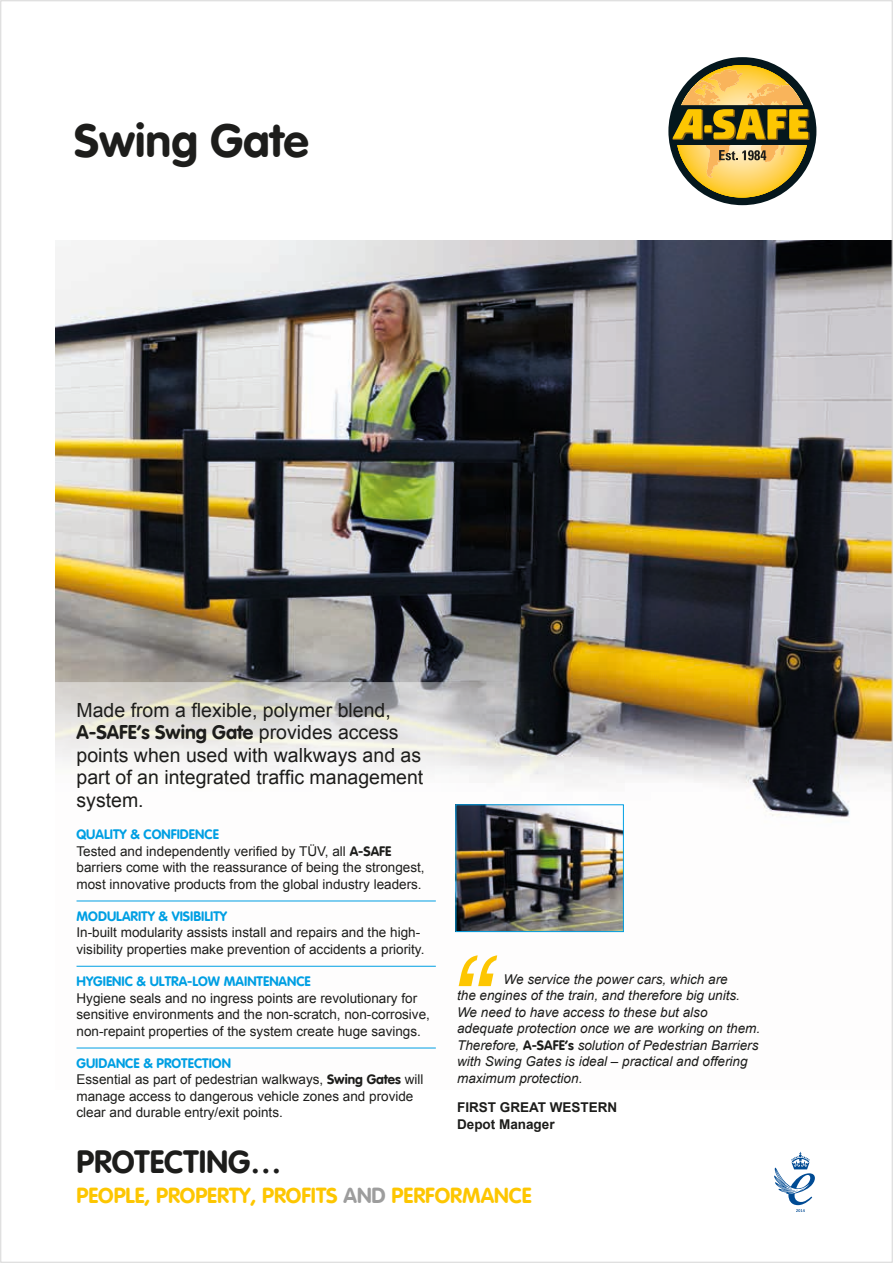
<style>
.page{position:relative;width:893px;height:1263px;background:#fff}
.page>*{position:absolute;margin:0;border:0;box-sizing:border-box;transform-origin:0 0}
.t1{font:italic 125.4px "Arial";color:#fdc601}
.t2{font:46.5px "VAG Rounded Bold";color:#1d1d1b}
.t3{font:31.65px "VAG Rounded Bold";color:#1d1d1b}
.t4{font:21.45px "VAG Rounded Bold";color:#fdc601}
.t5{font:19.5px/22.5px "Arial";color:#1d1d1b;text-align:justify}
.t6{font:19.5px "VAG Rounded Bold";color:#1d1d1b}
.t7{font:13.5px/16.5px "Arial";color:#1d1d1b}
.t8{font:italic 13.5px/16.5px "Arial";color:#1d1d1b}
.t9{font:13.5px "VAG Rounded Bold";color:#009fe3}
.t10{font:700 13.5px/16.5px "Arial";color:#1d1d1b}
.s1{font-family:"Arial"}
.s2{font-family:"VAG Rounded Bold"}
.s3{font-family:"VAG Rounded Bold";font-style:normal}
.s4{color:#9d9d9d}
</style>
<div class="page">
<img style="left:55px;top:240px;width:836px;height:809px">
<svg style="left:55px;top:682px;width:497px;height:172px"></svg>
<div style="left:668px;top:57px;width:148px;height:148px;background:#05171d;border-radius:50%"></div>
<svg style="left:676px;top:65px;width:132px;height:133px"></svg>
<svg style="left:672px;top:65px;width:137px;height:113px"></svg>
<svg style="left:774px;top:1152px;width:41px;height:60px"></svg>
<img style="left:457px;top:806px;width:165px;height:124px">
<div style="left:455px;top:804px;width:169px;height:128px;border:1px solid #009fe3"></div>
<hr style="left:77px;top:900px;width:359px;height:1px;background:#009fe3">
<hr style="left:77px;top:966px;width:359px;height:1px;background:#009fe3">
<hr style="left:77px;top:1048px;width:359px;height:1px;background:#009fe3">
<h2 class="t2" style="left:74px;top:114px;width:236px">Swing Gate</h2>
<h3 class="t5" style="left:77px;top:699px;width:316px">Made from a flexible, polymer blend,</h3>
<h3 class="t6" style="left:77px;top:721px;width:324px">A-SAFE’s Swing Gate <span class="s1">provides access</span></h3>
<h3 class="t5" style="left:77px;top:744px;width:348px">points when used with walkways and as part of an integrated traffic management system.</h3>
<p class="t9" style="left:77px;top:826px;width:144px">QUALITY &amp; CONFIDENCE</p>
<p class="t7" style="left:77px;top:843px;width:350px">Tested and independently verified by TÜV, all <span class="s2">A-SAFE </span>barriers come with the reassurance of being the strongest, most innovative products from the global industry leaders.</p>
<p class="t9" style="left:77px;top:908px;width:152px">MODULARITY &amp; VISIBILITY</p>
<p class="t7" style="left:77px;top:924px;width:349px">In-built modularity assists install and repairs and the high&shy;visibility properties make prevention of accidents a priority.</p>
<p class="t9" style="left:77px;top:973px;width:236px">HYGIENIC &amp; ULTRA-LOW MAINTENANCE</p>
<p class="t7" style="left:77px;top:990px;width:355px">Hygiene seals and no ingress points are revolutionary for sensitive environments and the non-scratch, non-corrosive, non-repaint properties of the system create huge savings.</p>
<p class="t9" style="left:77px;top:1055px;width:156px">GUIDANCE &amp; PROTECTION</p>
<p class="t7" style="left:77px;top:1071px;width:348px">Essential as part of pedestrian walkways, <span class="s2">Swing Gates</span> will manage access to dangerous vehicle zones and provide clear and durable entry/exit points.</p>
<h1 class="t1" style="left:445px;top:921px;width:43px">“</h1>
<p class="t8" style="left:457px;top:971px;width:305px;text-indent:46px">We service the power cars, which are<br>the engines of the train, and therefore big units.<br>We need to have access to these but also adequate protection once we are working on them.<br>Therefore, <span class="s3">A-SAFE’s</span> solution of Pedestrian Barriers with Swing Gates is ideal – practical and offering maximum protection.</p>
<p class="t10" style="left:457px;top:1099px;width:162px">FIRST GREAT WESTERN<br>Depot Manager</p>
<h3 class="t3" style="left:77px;top:1143px;width:207px">PROTECTING…</h3>
<h3 class="t4" style="left:77px;top:1183px;width:457px">PEOPLE, PROPERTY, PROFITS <span class="s4">AND</span> PERFORMANCE</h3>
</div>
